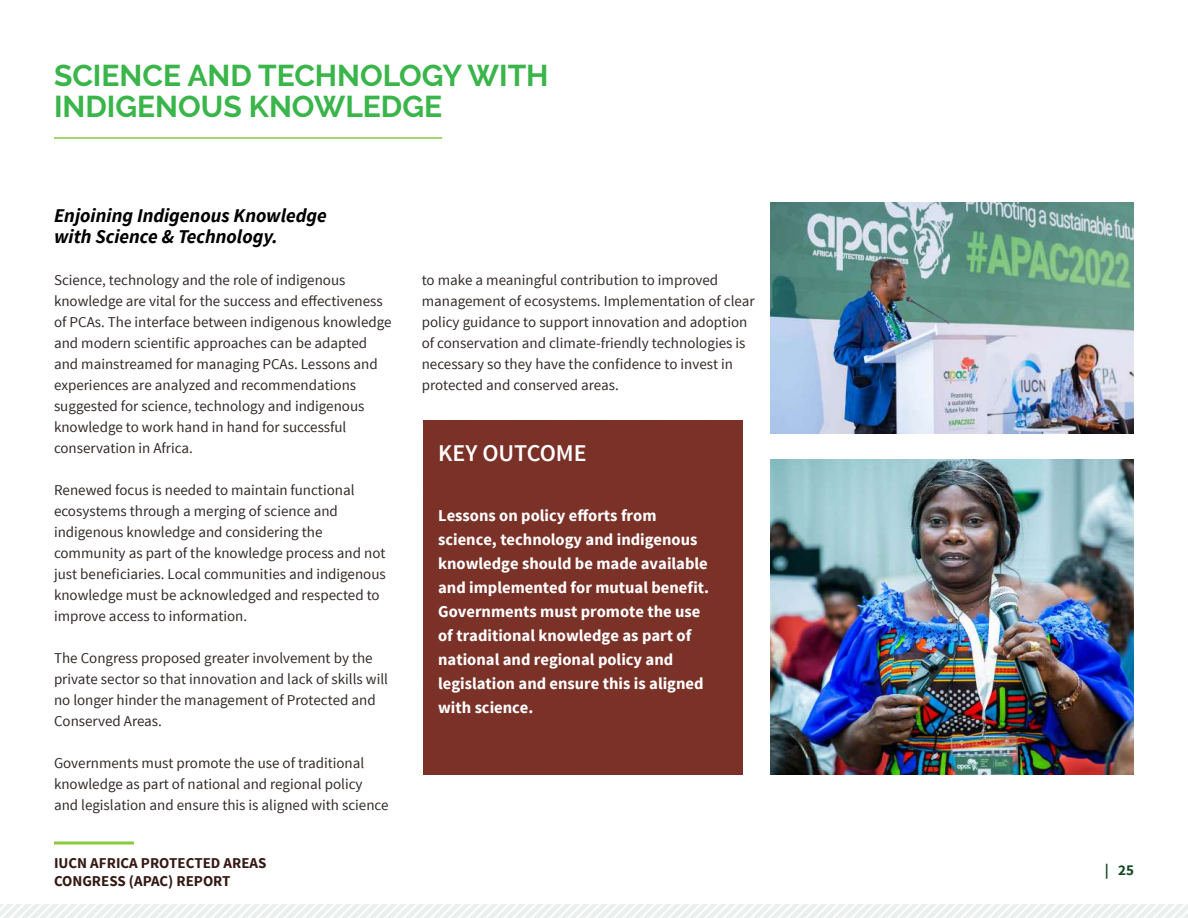
<style>
.page{position:relative;width:1188px;height:918px;background:#fff}
.page>*{position:absolute;margin:0;border:0;box-sizing:border-box;transform-origin:0 0}
.t1{font:700 30px/31.5px "Raleway";color:#39b54a}
.t2{font:600 24px "Source Sans Pro";color:#fff}
.t3{font:italic 700 19.5px/21px "Source Sans Pro";color:#000}
.t4{font:700 16.5px/24px "Source Sans Pro";color:#fff}
.t5{font:15px/21px "Source Sans Pro";color:#322c2a}
.t6{font:700 15px/18px "Source Sans Pro";color:#351a14}
.t7{font:700 15px "Source Sans Pro";color:#164a24}
</style>
<div class="page">
<hr style="left:54px;top:842px;width:80px;height:2px;background:#8dc63f">
<hr style="left:54px;top:137px;width:388px;height:2px;background:#8dc63f">
<img style="left:771px;top:459px;width:363px;height:315px">
<img style="left:771px;top:203px;width:363px;height:231px">
<div style="left:423px;top:420px;width:320px;height:354px;background:#7a3127"></div>
<svg style="left:0;top:904px;width:1188px;height:14px;fill:#ebf0ee"></svg>
<h1 class="t1" style="left:54px;top:59px;width:496px">SCIENCE AND TECHNOLOGY WITH<br>INDIGENOUS KNOWLEDGE</h1>
<h3 class="t3" style="left:54px;top:205px;width:274px">Enjoining Indigenous Knowledge with Science &amp; Technology.</h3>
<p class="t5" style="left:54px;top:270px;width:339px">Science, technology and the role of indigenous knowledge are vital for the success and effectiveness of PCAs. The interface between indigenous knowledge and modern scientific approaches can be adapted and mainstreamed for managing PCAs. Lessons and experiences are analyzed and recommendations suggested for science, technology and indigenous knowledge to work hand in hand for successful conservation in Africa.</p>
<p class="t5" style="left:54px;top:480px;width:333px">Renewed focus is needed to maintain functional ecosystems through a merging of science and indigenous knowledge and considering the community as part of the knowledge process and not just beneficiaries. Local communities and indigenous knowledge must be acknowledged and respected to improve access to information.</p>
<p class="t5" style="left:54px;top:648px;width:336px">The Congress proposed greater involvement by the private sector so that innovation and lack of skills will no longer hinder the management of Protected and Conserved Areas.</p>
<p class="t5" style="left:54px;top:753px;width:336px">Governments must promote the use of traditional knowledge as part of national and regional policy and legislation and ensure this is aligned with science</p>
<p class="t6" style="left:54px;top:855px;width:214px">IUCN AFRICA PROTECTED AREAS<br>CONGRESS (APAC) REPORT</p>
<p class="t5" style="left:422px;top:270px;width:334px">to make a meaningful contribution to improved management of ecosystems. Implementation of clear policy guidance to support innovation and adoption of conservation and climate-friendly technologies is necessary so they have the confidence to invest in protected and conserved areas.</p>
<h2 class="t2" style="left:438px;top:438px;width:150px">KEY OUTCOME</h2>
<p class="t4" style="left:438px;top:504px;width:273px">Lessons on policy efforts from science, technology and indigenous knowledge should be made available and implemented for mutual benefit.<br>Governments must promote the use of traditional knowledge as part of national and regional policy and legislation and ensure this is aligned with science.</p>
<p class="t7" style="left:1105px;top:861px;width:31px">| 25</p>
</div>
